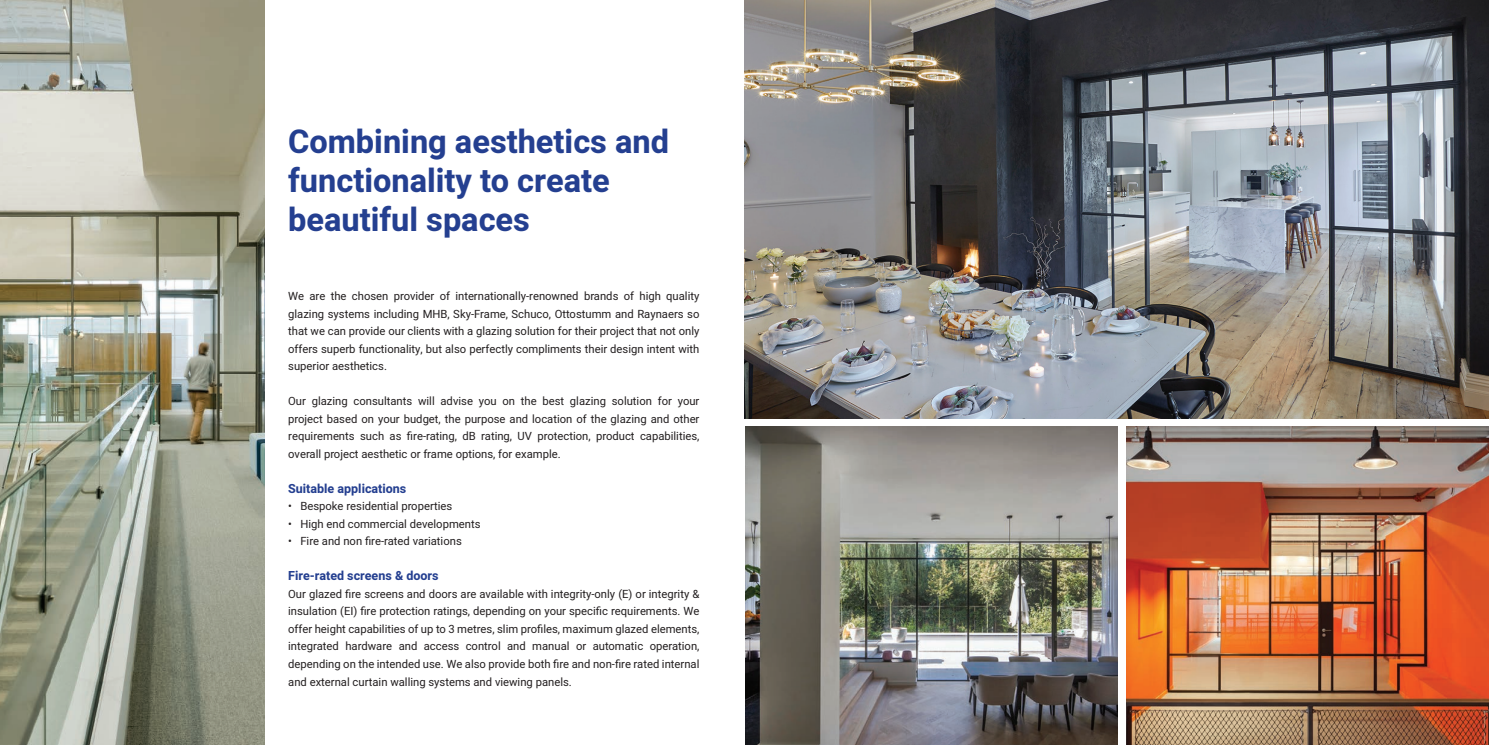
<style>
.page{position:relative;width:1489px;height:745px;background:#fff}
.page>*{position:absolute;margin:0;border:0;box-sizing:border-box;transform-origin:0 0}
.t1{font:700 32.5px/39px "Heebo";color:#243f90}
.t2{font:700 12.5px "Heebo";color:#243f90}
.t3{font:11.25px/17.5px "Heebo";color:#231f20;text-align:justify}
</style>
<div class="page">
<img style="left:0;top:0;width:264px;height:744px">
<img style="left:1126px;top:426px;width:362px;height:318px">
<img style="left:745px;top:426px;width:372px;height:318px">
<img style="left:744px;top:0;width:744px;height:418px">
<h1 class="t1" style="left:288px;top:123px;width:382px">Combining aesthetics and functionality to create beautiful spaces</h1>
<p class="t3" style="left:288px;top:287px;width:413px">We are the chosen provider of internationally-renowned brands of high quality glazing systems including MHB, Sky-Frame, Schuco, Ottostumm and Raynaers so that we can provide our clients with a glazing solution for their project that not only offers superb functionality, but also perfectly compliments their design intent with superior aesthetics.</p>
<p class="t3" style="left:288px;top:392px;width:413px">Our glazing consultants will advise you on the best glazing solution for your project based on your budget, the purpose and location of the glazing and other requirements such as fire-rating, dB rating, UV protection, product capabilities, overall project aesthetic or frame options, for example.</p>
<p class="t2" style="left:288px;top:479px;width:120px">Suitable applications</p>
<p class="t3" style="left:288px;top:497px;width:166px">• Bespoke residential properties</p>
<p class="t3" style="left:288px;top:514px;width:194px">• High end commercial developments</p>
<p class="t3" style="left:288px;top:532px;width:175px">• Fire and non fire-rated variations</p>
<p class="t2" style="left:288px;top:567px;width:152px">Fire-rated screens &amp; doors</p>
<p class="t3" style="left:288px;top:584px;width:413px">Our glazed fire screens and doors are available with integrity-only (E) or integrity &amp; insulation (EI) fire protection ratings, depending on your specific requirements. We offer height capabilities of up to 3 metres, slim profiles, maximum glazed elements, integrated hardware and access control and manual or automatic operation, depending on the intended use. We also provide both fire and non-fire rated internal and external curtain walling systems and viewing panels.</p>
</div>
